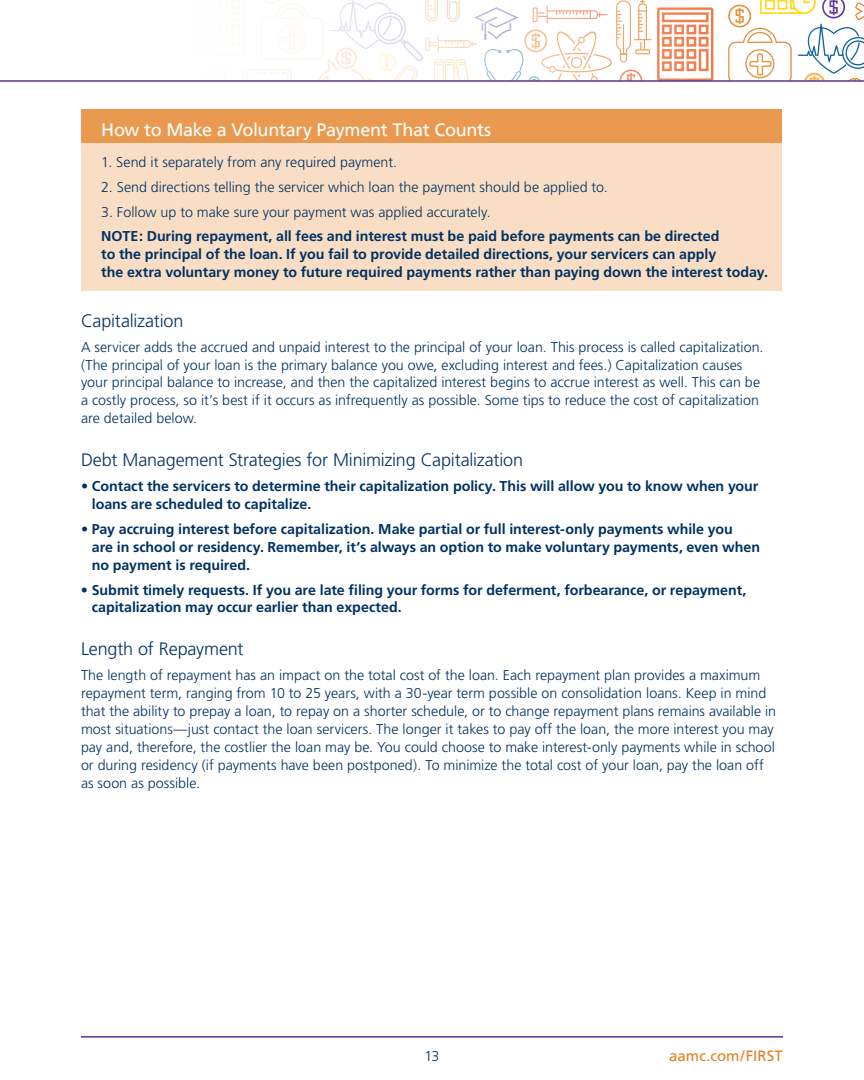
<style>
.page{position:relative;width:864px;height:1080px;background:#fff}
.page>*{position:absolute;margin:0;border:0;box-sizing:border-box;transform-origin:0 0}
.t1{font:300 18px "Frutiger";letter-spacing:-.01em;color:#003262}
.t2{font:18px "Frutiger";letter-spacing:-.015em;color:#fff}
.t3{font:15px "Frutiger";letter-spacing:.005em;color:#e37f1c}
.t4{font:300 14.25px/18px "Frutiger";color:#003262}
.t5{font:700 14.25px/18px "Frutiger";letter-spacing:-.005em;color:#003262}
</style>
<div class="page">
<hr style="left:81px;top:1036px;width:702px;height:2px;background:#573393">
<div style="left:82px;top:109px;width:700px;height:37px;background:#ea9a50"></div>
<div style="left:82px;top:143px;width:700px;height:38px;background:#f9dec5"></div>
<div style="left:82px;top:168px;width:700px;height:37px;background:#f9dec5"></div>
<div style="left:82px;top:192px;width:700px;height:38px;background:#f9dec5"></div>
<div style="left:82px;top:217px;width:700px;height:74px;background:#f9dec5"></div>
<svg style="left:657px;top:7px;width:56px;height:73px"></svg>
<svg style="left:728px;top:0;width:136px;height:80px"></svg>
<svg style="left:259px;top:0;width:392px;height:80px"></svg>
<hr style="left:0;top:80px;width:864px;height:2px;background:#573393">
<p class="t2" style="left:101px;top:119px;width:392px">How to Make a Voluntary Payment That Counts</p>
<p class="t4" style="left:101px;top:153px;width:297px">1. Send it separately from any required payment.</p>
<p class="t4" style="left:101px;top:178px;width:508px">2. Send directions telling the servicer which loan the payment should be applied to.</p>
<p class="t4" style="left:101px;top:203px;width:391px">3. Follow up to make sure your payment was applied accurately.</p>
<p class="t5" style="left:101px;top:227px;width:668px">NOTE: During repayment, all fees and interest must be paid before payments can be directed<br>to the principal of the loan. If you fail to provide detailed directions, your servicers can apply<br>the extra voluntary money to future required payments rather than paying down the interest today.</p>
<p class="t1" style="left:81px;top:310px;width:104px">Capitalization</p>
<p class="t4" style="left:81px;top:338px;width:684px">A servicer adds the accrued and unpaid interest to the principal of your loan. This process is called capitalization. (The principal of your loan is the primary balance you owe, excluding interest and fees.) Capitalization causes your principal balance to increase, and then the capitalized interest begins to accrue interest as well. This can be a costly process, so it’s best if it occurs as infrequently as possible. Some tips to reduce the cost of capitalization are detailed below.</p>
<p class="t1" style="left:81px;top:450px;width:444px">Debt Management Strategies for Minimizing Capitalization</p>
<p class="t5" style="left:92px;top:477px;width:668px;text-indent:-11px">• Contact the servicers to determine their capitalization policy. This will allow you to know when your loans are scheduled to capitalize.</p>
<p class="t5" style="left:92px;top:520px;width:670px;text-indent:-11px">• Pay accruing interest before capitalization. Make partial or full interest-only payments while you<br>are in school or residency. Remember, it’s always an option to make voluntary payments, even when no payment is required.</p>
<p class="t5" style="left:92px;top:581px;width:656px;text-indent:-11px">• Submit timely requests. If you are late filing your forms for deferment, forbearance, or repayment, capitalization may occur earlier than expected.</p>
<p class="t1" style="left:81px;top:639px;width:164px">Length of Repayment</p>
<p class="t4" style="left:81px;top:666px;width:697px">The length of repayment has an impact on the total cost of the loan. Each repayment plan provides a maximum repayment term, ranging from 10 to 25 years, with a 30-year term possible on consolidation loans. Keep in mind that the ability to prepay a loan, to repay on a shorter schedule, or to change repayment plans remains available in most situations—just contact the loan servicers. The longer it takes to pay off the loan, the more interest you may pay and, therefore, the costlier the loan may be. You could choose to make interest-only payments while in school or during residency (if payments have been postponed). To minimize the total cost of your loan, pay the loan off as soon as possible.</p>
<p class="t4" style="left:425px;top:1047px;width:16px">13</p>
<p class="t3" style="left:669px;top:1047px;width:115px">aamc.com/FIRST</p>
</div>
